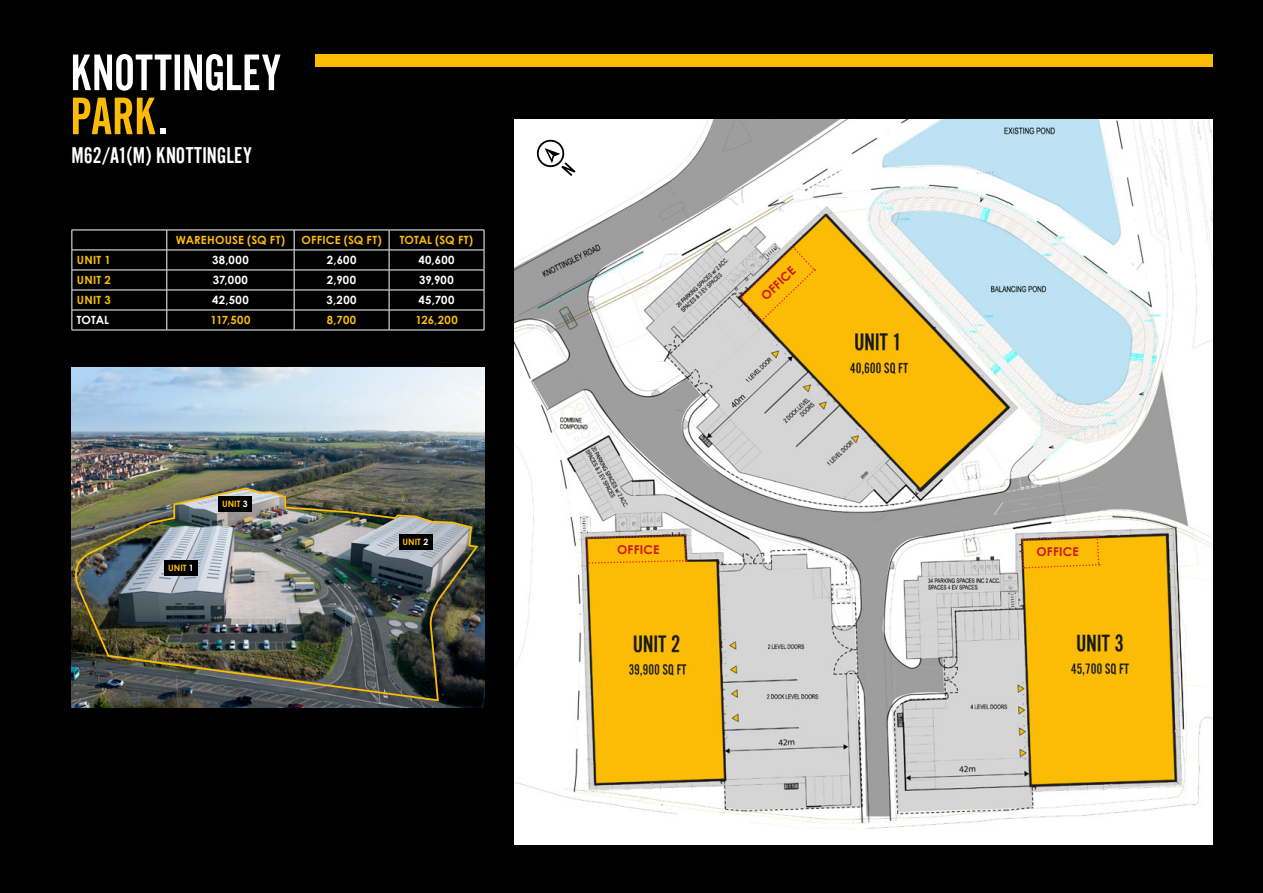
<style>
.page{position:relative;width:1263px;height:893px;background:#000}
.page>*{position:absolute;margin:0;border:0;box-sizing:border-box;transform-origin:0 0}
.t1{font:23.7px "Alternate Got No 2 D";color:#fff}
.t2{font:700 12.15px "Century Gothic Pro";letter-spacing:.025em;color:#cd1719}
.t3{font:700 11.4px "Century Gothic Pro";letter-spacing:.015em;color:#fcbc05}
.t4{font:700 11.4px "Century Gothic Pro";letter-spacing:.03em;color:#fff}
.t5{font:700 8.85px "Century Gothic Pro";color:#fcbc05}
.s1{color:#fff}
</style>
<div class="page">
<img style="left:514px;top:119px;width:698px;height:726px">
<div style="left:315px;top:54px;width:897px;height:13px;background:#fcbc05"></div>
<svg style="left:73px;top:98px;width:93px;height:36px"></svg>
<svg style="left:73px;top:54px;width:207px;height:37px"></svg>
<svg style="left:166px;top:231px;width:1px;height:99px"></svg>
<svg style="left:294px;top:231px;width:1px;height:99px"></svg>
<svg style="left:389px;top:231px;width:1px;height:99px"></svg>
<hr style="left:72px;top:230px;width:95px;height:1px;background:#fff">
<hr style="left:167px;top:230px;width:127px;height:1px;background:#fff">
<hr style="left:294px;top:230px;width:95px;height:1px;background:#fff">
<hr style="left:389px;top:230px;width:95px;height:1px;background:#fff">
<hr style="left:72px;top:250px;width:95px;height:1px;background:#fff">
<hr style="left:167px;top:250px;width:127px;height:1px;background:#fff">
<hr style="left:294px;top:250px;width:95px;height:1px;background:#fff">
<hr style="left:389px;top:250px;width:95px;height:1px;background:#fff">
<hr style="left:72px;top:270px;width:95px;height:1px;background:#fff">
<hr style="left:167px;top:270px;width:127px;height:1px;background:#fff">
<hr style="left:294px;top:270px;width:95px;height:1px;background:#fff">
<hr style="left:389px;top:270px;width:95px;height:1px;background:#fff">
<hr style="left:72px;top:290px;width:95px;height:1px;background:#fff">
<hr style="left:167px;top:290px;width:127px;height:1px;background:#fff">
<hr style="left:294px;top:290px;width:95px;height:1px;background:#fff">
<hr style="left:389px;top:290px;width:95px;height:1px;background:#fff">
<hr style="left:72px;top:310px;width:95px;height:1px;background:#fff">
<svg style="left:72px;top:230px;width:1px;height:100px"></svg>
<hr style="left:167px;top:310px;width:127px;height:1px;background:#fff">
<hr style="left:294px;top:310px;width:95px;height:1px;background:#fff">
<hr style="left:389px;top:310px;width:95px;height:1px;background:#fff">
<svg style="left:484px;top:230px;width:1px;height:100px"></svg>
<hr style="left:72px;top:330px;width:95px;height:1px;background:#fff">
<hr style="left:167px;top:330px;width:127px;height:1px;background:#fff">
<hr style="left:294px;top:330px;width:95px;height:1px;background:#fff">
<hr style="left:389px;top:330px;width:95px;height:1px;background:#fff">
<svg style="left:534px;top:137px;width:41px;height:39px"></svg>
<img style="left:72px;top:368px;width:412px;height:340px">
<img style="left:71px;top:486px;width:409px;height:216px">
<svg style="left:586px;top:534px;width:101px;height:30px"></svg>
<svg style="left:1021px;top:535px;width:79px;height:34px"></svg>
<svg style="left:740px;top:246px;width:75px;height:76px"></svg>
<h1 class="t1" style="left:72px;top:143px;width:182px">M62/A1(M) KNOTTINGLEY</h1>
<p class="t3" style="left:176px;top:233px;width:111px">WAREHOUSE (SQ FT)</p>
<p class="t3" style="left:301px;top:233px;width:82px">OFFICE (SQ FT)</p>
<p class="t3" style="left:400px;top:233px;width:75px">TOTAL (SQ FT)</p>
<p class="t3" style="left:77px;top:253px;width:35px">UNIT 1</p>
<p class="t4" style="left:212px;top:253px;width:38px">38,000</p>
<p class="t4" style="left:327px;top:253px;width:31px">2,600</p>
<p class="t4" style="left:418px;top:253px;width:38px">40,600</p>
<p class="t3" style="left:77px;top:273px;width:35px">UNIT 2</p>
<p class="t4" style="left:213px;top:273px;width:37px">37,000</p>
<p class="t4" style="left:327px;top:273px;width:31px">2,900</p>
<p class="t4" style="left:419px;top:273px;width:36px">39,900</p>
<p class="t3" style="left:77px;top:293px;width:35px">UNIT 3</p>
<p class="t4" style="left:212px;top:293px;width:38px">42,500</p>
<p class="t4" style="left:327px;top:293px;width:32px">3,200</p>
<p class="t4" style="left:419px;top:293px;width:37px">45,700</p>
<p class="t4" style="left:77px;top:313px;width:34px">TOTAL</p>
<p class="t3" style="left:211px;top:313px;width:41px">117,500</p>
<p class="t3" style="left:327px;top:313px;width:31px">8,700</p>
<p class="t3" style="left:415px;top:313px;width:44px">126,200</p>
<p class="t5" style="left:168px;top:562px;width:27px">UNIT <span class="s1">1</span></p>
<p class="t5" style="left:222px;top:498px;width:27px">UNIT <span class="s1">3</span></p>
<p class="t5" style="left:403px;top:536px;width:27px">UNIT <span class="s1">2</span></p>
<p class="t2" style="left:758px;top:293px;width:44px;rotate:-44deg">OFFICE</p>
<p class="t2" style="left:617px;top:542px;width:44px">OFFICE</p>
<p class="t2" style="left:1036px;top:544px;width:44px">OFFICE</p>
</div>
